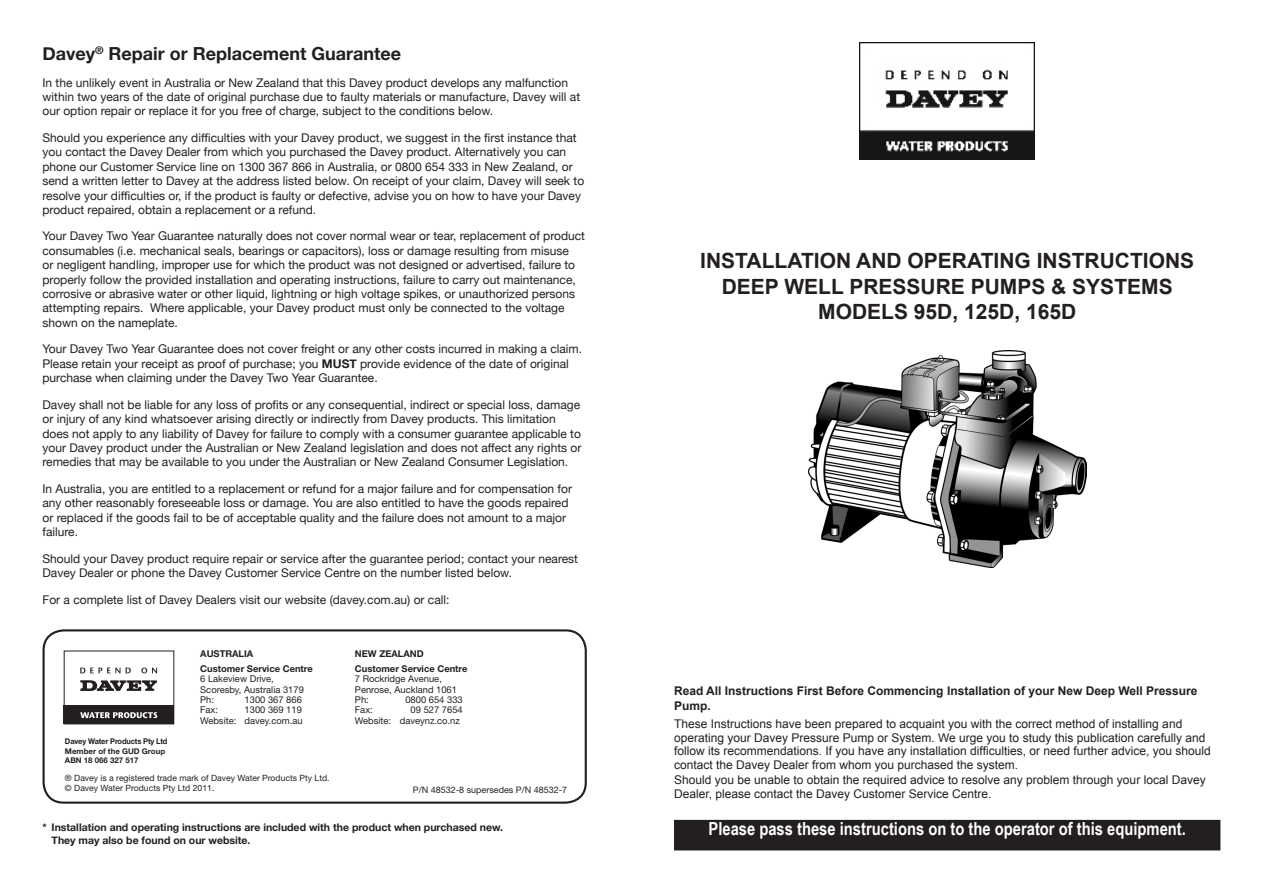
<style>
.page{position:relative;width:1263px;height:893px;background:#fff}
.page>*{position:absolute;margin:0;border:0;box-sizing:border-box;transform-origin:0 0}
.t1{font:700 21px "Arial";color:#231f20}
.t2{font:700 18px "Arial Narrow";color:#fff}
.t3{font:700 18px "Helvetica Neue";color:#231f20}
.t4{font:12px/14.4px "Helvetica Neue";color:#231f20}
.Text{font:12px/13.5px "Arial";color:#231f20}
.Heading{font:700 12px/15px "Arial";color:#231f20}
.t5{font:700 10.5px/12.6px "Helvetica Neue";color:#231f20}
.Body_Text{font:9.3px "Helvetica Neue LT Std";color:#231f20}
.heading_6{font:700 9.3px "Helvetica Neue LT Std";color:#231f20}
.t6{font:9px "Helvetica Neue LT Std";color:#231f20}
.t7{font:8.7px "Helvetica Neue LT Std";color:#231f20}
.Body_Text-2{font:700 7.8px "Helvetica Neue LT Std";color:#231f20}
.Body_Text-3{font:700 7.8px "Helvetica Neue LT Std";letter-spacing:-.02em;color:#231f20;scale:.95 1}
.s1{font-weight:700}
</style>
<div class="page">
<img style="left:860px;top:43px;width:175px;height:116px">
<img style="left:808px;top:351px;width:278px;height:217px">
<div style="left:675px;top:821px;width:545px;height:29px;background:#231f20"></div>
<div style="left:674px;top:820px;width:546px;height:30px;border:2px solid #231f20"></div>
<div style="left:43px;top:629px;width:544px;height:175px;border:2px solid #231f20;border-radius:20px"></div>
<svg style="left:80px;top:680px;width:77px;height:11px"></svg>
<svg style="left:80px;top:668px;width:40px;height:5px"></svg>
<svg style="left:126px;top:668px;width:5px;height:5px"></svg>
<svg style="left:141px;top:667px;width:16px;height:6px"></svg>
<div style="left:64px;top:706px;width:110px;height:18px;background:#231f20"></div>
<svg style="left:80px;top:712px;width:77px;height:6px"></svg>
<div style="left:64px;top:651px;width:110px;height:73px;border:1px solid #231f20"></div>
<p class="t3" style="left:43px;top:43px;width:360px">Davey<sup>®</sup> Repair or Replacement Guarantee</p>
<p class="t4" style="left:43px;top:75px;width:539px">In the unlikely event in Australia or New Zealand that this Davey product develops any malfunction within two years of the date of original purchase due to faulty materials or manufacture, Davey will at our option repair or replace it for you free of charge, subject to the conditions below.</p>
<p class="t4" style="left:43px;top:130px;width:543px">Should you experience any difficulties with your Davey product, we suggest in the first instance that you contact the Davey Dealer from which you purchased the Davey product. Alternatively you can phone our Customer Service line on 1300 367 866 in Australia, or 0800 654 333 in New Zealand, or send a written letter to Davey at the address listed below. On receipt of your claim, Davey will seek to resolve your difficulties or, if the product is faulty or defective, advise you on how to have your Davey product repaired, obtain a replacement or a refund.</p>
<p class="t4" style="left:43px;top:229px;width:544px">Your Davey Two Year Guarantee naturally does not cover normal wear or tear, replacement of product consumables (i.e. mechanical seals, bearings or capacitors), loss or damage resulting from misuse<br>or negligent handling, improper use for which the product was not designed or advertised, failure to properly follow the provided installation and operating instructions, failure to carry out maintenance, corrosive or abrasive water or other liquid, lightning or high voltage spikes, or unauthorized persons attempting repairs. Where applicable, your Davey product must only be connected to the voltage shown on the nameplate.</p>
<p class="t4" style="left:43px;top:342px;width:541px">Your Davey Two Year Guarantee does not cover freight or any other costs incurred in making a claim.<br>Please retain your receipt as proof of purchase; you <span class="s1">MUST</span> provide evidence of the date of original purchase when claiming under the Davey Two Year Guarantee.</p>
<p class="t4" style="left:43px;top:397px;width:540px">Davey shall not be liable for any loss of profits or any consequential, indirect or special loss, damage or injury of any kind whatsoever arising directly or indirectly from Davey products. This limitation does not apply to any liability of Davey for failure to comply with a consumer guarantee applicable to your Davey product under the Australian or New Zealand legislation and does not affect any rights or remedies that may be available to you under the Australian or New Zealand Consumer Legislation.</p>
<p class="t4" style="left:43px;top:481px;width:531px">In Australia, you are entitled to a replacement or refund for a major failure and for compensation for any other reasonably foreseeable loss or damage. You are also entitled to have the goods repaired or replaced if the goods fail to be of acceptable quality and the failure does not amount to a major failure.</p>
<p class="t4" style="left:43px;top:551px;width:537px">Should your Davey product require repair or service after the guarantee period; contact your nearest<br>Davey Dealer or phone the Davey Customer Service Centre on the number listed below.</p>
<p class="t4" style="left:43px;top:592px;width:408px">For a complete list of Davey Dealers visit our website (davey.com.au) or call:</p>
<p class="Body_Text-3" style="left:65px;top:736px;width:109px">Davey Water Products Pty Ltd</p>
<p class="Body_Text-2" style="left:65px;top:746px;width:102px">Member of the GUD Group</p>
<p class="Body_Text-2" style="left:65px;top:756px;width:75px">ABN 18 066 327 517</p>
<p class="heading_6" style="left:200px;top:648px;width:55px">AUSTRALIA</p>
<p class="heading_6" style="left:200px;top:663px;width:114px">Customer Service Centre</p>
<p class="Body_Text" style="left:200px;top:673px;width:75px">6 Lakeview Drive,</p>
<p class="Body_Text" style="left:200px;top:684px;width:105px">Scoresby, Australia 3179</p>
<p class="Body_Text" style="left:200px;top:694px;width:15px">Ph:</p>
<p class="Body_Text" style="left:245px;top:694px;width:59px">1300 367 866</p>
<p class="Body_Text" style="left:200px;top:704px;width:19px">Fax:</p>
<p class="Body_Text" style="left:245px;top:704px;width:59px">1300 369 119</p>
<p class="Body_Text" style="left:200px;top:715px;width:104px">Website: davey.com.au</p>
<p class="t7" style="left:65px;top:773px;width:266px">® Davey is a registered trade mark of Davey Water Products Pty Ltd.</p>
<p class="t7" style="left:65px;top:783px;width:151px">© Davey Water Products Pty Ltd 2011.</p>
<p class="heading_6" style="left:355px;top:648px;width:70px">NEW ZEALAND</p>
<p class="heading_6" style="left:355px;top:663px;width:114px">Customer Service Centre</p>
<p class="Body_Text" style="left:355px;top:673px;width:89px">7 Rockridge Avenue,</p>
<p class="Body_Text" style="left:355px;top:684px;width:104px">Penrose, Auckland 1061</p>
<p class="Body_Text" style="left:355px;top:694px;width:15px">Ph:</p>
<p class="Body_Text" style="left:405px;top:694px;width:59px">0800 654 333</p>
<p class="Body_Text" style="left:355px;top:704px;width:19px">Fax:</p>
<p class="Body_Text" style="left:411px;top:704px;width:54px">09 527 7654</p>
<p class="Body_Text" style="left:355px;top:715px;width:106px">Website: daveynz.co.nz</p>
<p class="t6" style="left:413px;top:784px;width:156px">P/N 48532-8 supersedes P/N 48532-7</p>
<p class="t5" style="left:52px;top:821px;width:453px;text-indent:-9px">* Installation and operating instructions are included with the product when purchased new.<br>They may also be found on our website.</p>
<p class="t1" style="left:700px;top:249px;width:495px">INSTALLATION AND OPERATING INSTRUCTIONS</p>
<p class="t1" style="left:722px;top:274px;width:452px">DEEP WELL PRESSURE PUMPS &amp; SYSTEMS</p>
<p class="t1" style="left:818px;top:300px;width:259px">MODELS 95D, 125D, 165D</p>
<p class="Heading" style="left:674px;top:684px;width:525px">Read All Instructions First Before Commencing Installation of your New Deep Well Pressure<br>Pump.</p>
<p class="Text" style="left:674px;top:717px;width:538px">These Instructions have been prepared to acquaint you with the correct method of installing and operating your Davey Pressure Pump or System. We urge you to study this publication carefully and follow its recommendations. If you have any installation difficulties, or need further advice, you should contact the Davey Dealer from whom you purchased the system.</p>
<p class="Text" style="left:674px;top:773px;width:533px">Should you be unable to obtain the required advice to resolve any problem through your local Davey<br>Dealer, please contact the Davey Customer Service Centre.</p>
<p class="t2" style="left:708px;top:815px;width:479px">Please pass these instructions on to the operator of this equipment.</p>
</div>
